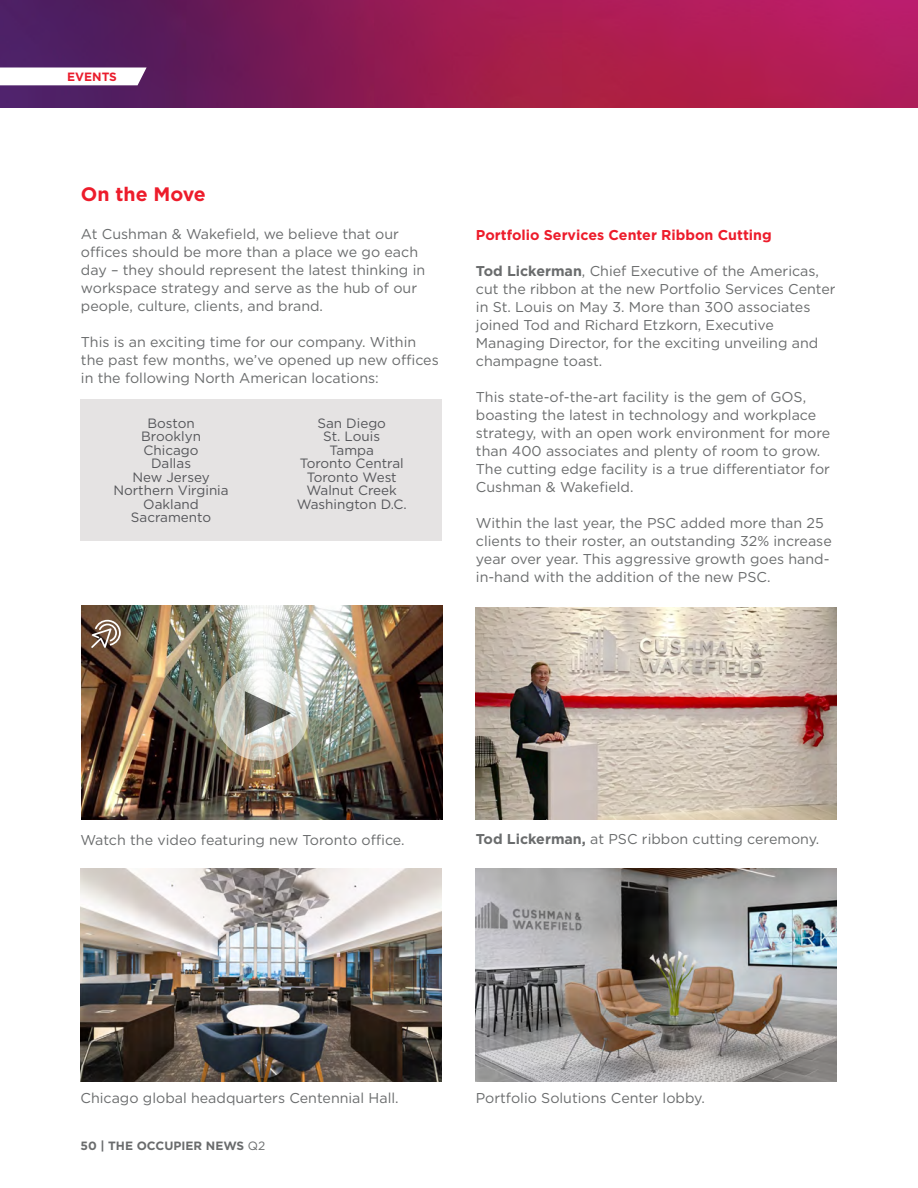
<style>
.page{position:relative;width:918px;height:1188px;background:#fff}
.page>*{position:absolute;margin:0;border:0;box-sizing:border-box;transform-origin:0 0}
.t1{font:700 19.5px "Gotham";color:#ed1c2b}
.t2{font:14.25px/18px "Gotham";color:#6a6c6d}
.t3{font:700 14.25px "Gotham";color:#ed1c2b}
.t4{font:13.5px/13.5px "Gotham";color:#55565a;text-align:center}
.t5{font:700 12px "Gotham";color:#6a6c6d}
.t6{font:700 12px "Gotham";color:#ea1d2d}
.s1{font-weight:700}
.s2{font-weight:400}
</style>
<div class="page">
<img style="left:0;top:0;width:918px;height:108px">
<svg style="left:0;top:68px;width:147px;height:17px"></svg>
<img style="left:476px;top:607px;width:361px;height:213px">
<img style="left:476px;top:869px;width:361px;height:212px">
<img style="left:81px;top:869px;width:361px;height:212px">
<img style="left:81px;top:606px;width:361px;height:214px">
<svg style="left:91px;top:620px;width:30px;height:28px"></svg>
<svg style="left:214px;top:666px;width:95px;height:95px;background:#d2d1c8"></svg>
<svg style="left:245px;top:691px;width:46px;height:44px;background:#a0a19b"></svg>
<div style="left:81px;top:399px;width:361px;height:141px;background:#e5e3e3"></div>
<p class="t6" style="left:67px;top:69px;width:50px">events</p>
<h1 class="t1" style="left:81px;top:181px;width:126px">On the Move</h1>
<p class="t2" style="left:81px;top:224px;width:346px">At Cushman &amp; Wakefield, we believe that our offices should be more than a place we go each day – they should represent the latest thinking in workspace strategy and serve as the hub of our people, culture, clients, and brand.</p>
<p class="t2" style="left:81px;top:332px;width:359px">This is an exciting time for our company. Within the past few months, we’ve opened up new offices in the following North American locations:</p>
<p class="t4" style="left:113px;top:416px;width:117px">Boston<br>Brooklyn<br>Chicago<br>Dallas<br>N ew Jersey<br>Northern Virginia<br>Oakland<br>Sacramento</p>
<p class="t4" style="left:297px;top:416px;width:112px">San Diego<br>St. Louis<br>Tampa<br>Toronto Central<br>Toronto West<br>Walnut Creek<br>Washington D.C.</p>
<p class="t3" style="left:476px;top:225px;width:297px">Portfolio Services Center Ribbon Cutting</p>
<p class="t2" style="left:476px;top:262px;width:361px"><span class="s1">Tod Lickerman</span>, Chief Executive of the Americas, cut the ribbon at the new Portfolio Services Center in St. Louis on May 3. More than 300 associates joined Tod and Richard Etzkorn, Executive Managing Director, for the exciting unveiling and champagne toast.</p>
<p class="t2" style="left:476px;top:388px;width:356px">This state-of-the-art facility is the gem of GOS, boasting the latest in technology and workplace strategy, with an open work environment for more than 400 associates and plenty of room to grow.<br>The cutting edge facility is a true differentiator for Cushman &amp; Wakefield.</p>
<p class="t2" style="left:476px;top:514px;width:357px">Within the last year, the PSC added more than 25 clients to their roster, an outstanding 32% increase year over year. This aggressive growth goes hand&shy;in-hand with the addition of the new PSC.</p>
<p class="t2" style="left:80px;top:831px;width:326px">Watch the video featuring new Toronto office.</p>
<p class="t2" style="left:476px;top:830px;width:345px"><span class="s1">Tod Lickerman,</span> at PSC ribbon cutting ceremony.</p>
<p class="t2" style="left:81px;top:1089px;width:320px">Chicago global headquarters Centennial Hall.</p>
<p class="t2" style="left:476px;top:1089px;width:231px">Portfolio Solutions Center lobby.</p>
<p class="t5" style="left:81px;top:1138px;width:37px">50 | THE</p>
<p class="t5" style="left:137px;top:1138px;width:130px">OCCUPIER NEWS <span class="s2">Q2</span></p>
</div>
